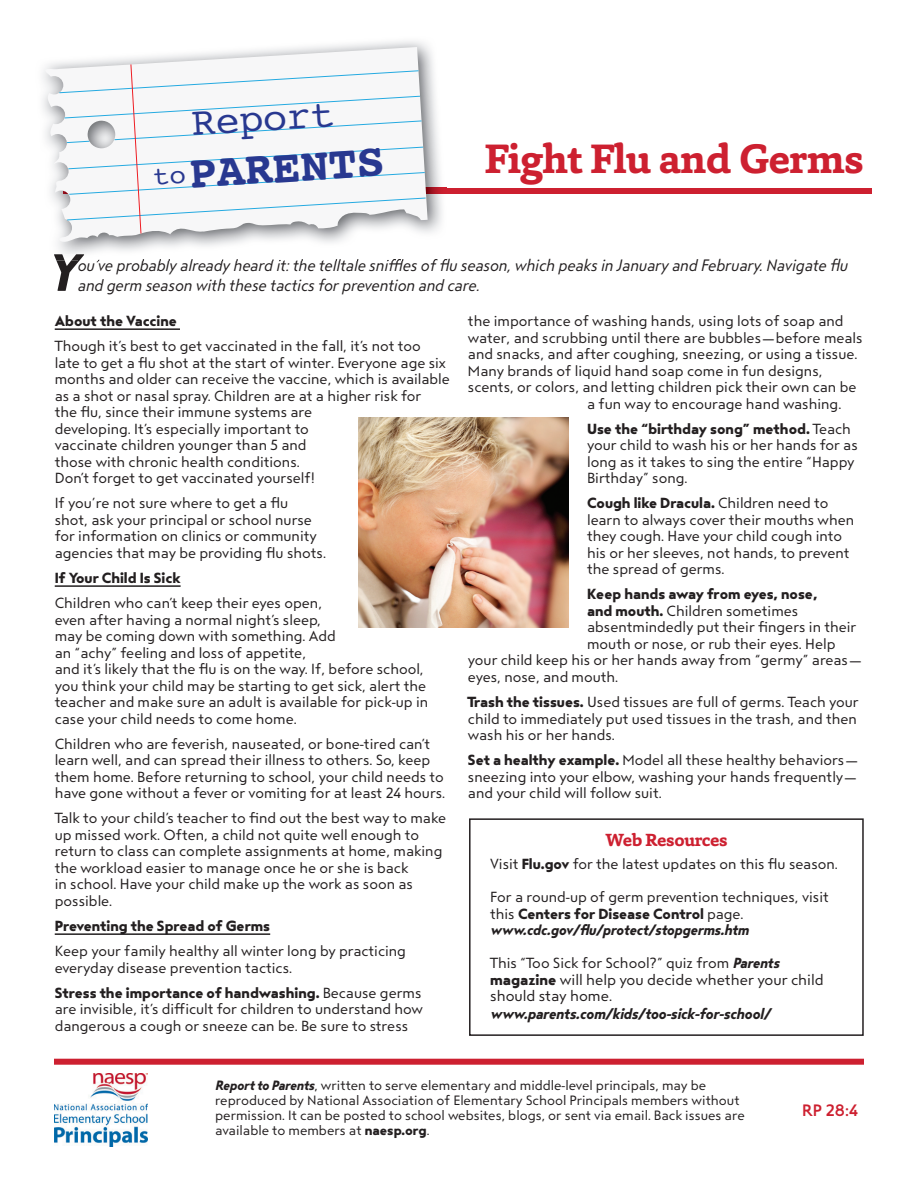
<style>
.page{position:relative;width:918px;height:1188px;background:#fff}
.page>*{position:absolute;margin:0;border:0;box-sizing:border-box;transform-origin:0 0}
.t1{font:52.35px "Steagal Bo It";color:#231f20}
.t2{font:700 46.8px "Courier";color:#283890}
.t3{font:700 42px "Capita";letter-spacing:-.02em;color:#cd2030}
.t4{font:39.6px "Courier";color:#283890}
.t5{font:700 18px "Capita";letter-spacing:-.02em;color:#cd2030}
.t6{font:16.5px/19.5px "Steagal Re It";color:#231f20}
.t7{font:16.5px "Steagal Me";color:#cd2030}
.t8{font:15px/16.5px "Steagal Re";color:#231f20}
.t9{font:15px "Steagal Bo It";color:#231f20}
.t10{font:14.7px/16.5px "Steagal Re";color:#231f20}
.t11{font:14.7px "Steagal Bo";color:#231f20}
.t12{font:14.7px "Steagal Bo It";color:#231f20}
.t13{font:13.5px/15px "Steagal Re";color:#231f20}
.s1{font-weight:400;font-size:26.85px}
.s2{font-family:"Steagal Re"}
.s3{font-family:"Steagal Bo"}
.s4{font-family:"Steagal Bo It"}
</style>
<div class="page">
<hr style="left:55px;top:328px;width:125px;height:2px;background:#231f20">
<hr style="left:55px;top:585px;width:126px;height:2px;background:#231f20">
<hr style="left:55px;top:933px;width:215px;height:2px;background:#231f20">
<div style="left:64px;top:188px;width:808px;height:6px;background:#cd2030"></div>
<div style="left:54px;top:1059px;width:810px;height:6px;background:#cd2030"></div>
<img style="left:43px;top:41px;width:404px;height:214px">
<img style="left:428px;top:188px;width:19px;height:6px">
<img style="left:54px;top:254px;width:30px;height:6px">
<img style="left:98px;top:259px;width:349px;height:1px">
<svg style="left:45px;top:47px;width:383px;height:195px"></svg>
<svg style="left:59px;top:70px;width:367px;height:150px"></svg>
<svg style="left:131px;top:64px;width:10px;height:170px"></svg>
<img style="left:54px;top:1074px;width:94px;height:73px">
<div style="left:469px;top:818px;width:395px;height:218px;border:2px solid #231f20"></div>
<img style="left:358px;top:417px;width:211px;height:210px">
<h3 class="t4" style="left:190px;top:93px;width:144px;rotate:-4deg">Report</h3>
<h2 class="t2" style="left:151px;top:139px;width:233px;rotate:-4deg"><span class="s1">to</span>PARENTS</h2>
<h3 class="t3" style="left:485px;top:131px;width:381px">Fight Flu and Germs</h3>
<h1 class="t1" style="left:46px;top:243px;width:33px">Y</h1>
<p class="t6" style="left:77px;top:256px;width:772px">ou’ve probably already heard it: the telltale sniffles of flu season, which peaks in January and February. Navigate flu and germ season with these tactics for prevention and care.</p>
<p class="t11" style="left:55px;top:313px;width:124px">About the Vaccine</p>
<p class="t10" style="left:55px;top:338px;width:397px">Though it’s best to get vaccinated in the fall, it’s not too<br>late to get a flu shot at the start of winter. Everyone age six months and older can receive the vaccine, which is available as a shot or nasal spray. Children are at a higher risk for<br>the flu, since their immune systems are<br>developing. It’s especially important to<br>vaccinate children younger than 5 and<br>those with chronic health conditions.<br>Don’t forget to get vaccinated yourself!</p>
<p class="t10" style="left:55px;top:495px;width:273px">If you’re not sure where to get a flu<br>shot, ask your principal or school nurse for information on clinics or community agencies that may be providing flu shots.</p>
<p class="t11" style="left:55px;top:570px;width:127px">If Your Child Is Sick</p>
<p class="t10" style="left:55px;top:595px;width:375px">Children who can’t keep their eyes open,<br>even after having a normal night’s sleep,<br>may be coming down with something. Add<br>an “achy” feeling and loss of appetite,<br>and it’s likely that the flu is on the way. If, before school, you think your child may be starting to get sick, alert the teacher and make sure an adult is available for pick-up in case your child needs to come home.</p>
<p class="t10" style="left:55px;top:736px;width:392px">Children who are feverish, nauseated, or bone-tired can’t learn well, and can spread their illness to others. So, keep them home. Before returning to school, your child needs to have gone without a fever or vomiting for at least 24 hours.</p>
<p class="t10" style="left:55px;top:810px;width:393px">Talk to your child’s teacher to find out the best way to make up missed work. Often, a child not quite well enough to return to class can complete assignments at home, making the workload easier to manage once he or she is back<br>in school. Have your child make up the work as soon as possible.</p>
<p class="t11" style="left:55px;top:918px;width:217px">Preventing the Spread of Germs</p>
<p class="t10" style="left:55px;top:943px;width:353px">Keep your family healthy all winter long by practicing everyday disease prevention tactics.</p>
<p class="t11" style="left:55px;top:984px;width:368px">Stress the importance of handwashing. <span class="s2">Because germs</span></p>
<p class="t10" style="left:55px;top:1001px;width:370px">are invisible, it’s difficult for children to understand how dangerous a cough or sneeze can be. Be sure to stress</p>
<p class="t10" style="left:468px;top:313px;width:377px">the importance of washing hands, using lots of soap and</p>
<p class="t10" style="left:468px;top:330px;width:396px">water, and scrubbing until there are bubbles—before meals</p>
<p class="t10" style="left:468px;top:346px;width:391px">and snacks, and after coughing, sneezing, or using a tissue.</p>
<p class="t10" style="left:468px;top:363px;width:356px">Many brands of liquid hand soap come in fun designs,</p>
<p class="t10" style="left:468px;top:379px;width:390px">scents, or colors, and letting children pick their own can be</p>
<p class="t10" style="left:587px;top:396px;width:256px">a fun way to encourage hand washing.</p>
<p class="t11" style="left:587px;top:420px;width:265px">Use the “birthday song” method. <span class="s2">Teach</span></p>
<p class="t10" style="left:587px;top:437px;width:272px">your child to wash his or her hands for as long as it takes to sing the entire “Happy<br>Birthday” song.</p>
<p class="t11" style="left:587px;top:495px;width:243px">Cough like Dracula. <span class="s2">Children need to</span></p>
<p class="t10" style="left:587px;top:512px;width:269px">learn to always cover their mouths when they cough. Have your child cough into his or her sleeves, not hands, to prevent the spread of germs.</p>
<p class="t11" style="left:587px;top:586px;width:232px">Keep hands away from eyes, nose,</p>
<p class="t10" style="left:587px;top:603px;width:213px"><span class="s3">and mouth.</span> Children sometimes</p>
<p class="t10" style="left:587px;top:619px;width:271px">absentmindedly put their fingers in their</p>
<p class="t10" style="left:587px;top:636px;width:250px">mouth or nose, or rub their eyes. Help</p>
<p class="t10" style="left:468px;top:652px;width:396px">your child keep his or her hands away from “germy” areas—</p>
<p class="t10" style="left:468px;top:669px;width:152px">eyes, nose, and mouth.</p>
<p class="t10" style="left:468px;top:694px;width:392px;text-align:justify"><span class="s3">Trash the tissues.</span> Used tissues are full of germs. Teach your child to immediately put used tissues in the trash, and then wash his or her hands.</p>
<p class="t10" style="left:468px;top:752px;width:393px;text-align:justify"><span class="s3">Set a healthy example.</span> Model all these healthy behaviors— sneezing into your elbow, washing your hands frequently— and your child will follow suit.</p>
<p class="t5" style="left:605px;top:828px;width:124px">Web Resources</p>
<p class="t10" style="left:490px;top:856px;width:349px">Visit <span class="s3">Flu.gov</span> for the latest updates on this flu season.</p>
<p class="t10" style="left:490px;top:889px;width:340px">For a round-up of germ prevention techniques, visit</p>
<p class="t11" style="left:490px;top:905px;width:255px"><span class="s2">this</span> Centers for Disease Control <span class="s2">page.</span></p>
<p class="t12" style="left:490px;top:922px;width:260px">www.cdc.gov/flu/protect/stopgerms.htm</p>
<p class="t10" style="left:490px;top:955px;width:291px">This “Too Sick for School?” quiz from <span class="s4">Parents</span></p>
<p class="t8" style="left:490px;top:971px;width:335px"><span class="s3">magazine</span> will help you decide whether your child should stay home.</p>
<p class="t9" style="left:490px;top:1006px;width:282px">www.parents.com/kids/too-sick-for-school/</p>
<p class="t13" style="left:215px;top:1078px;width:531px"><span class="s4">Report to Parents</span>, written to serve elementary and middle-level principals, may be reproduced by National Association of Elementary School Principals members without permission. It can be posted to school websites, blogs, or sent via email. Back issues are available to members at <span class="s3">naesp.org</span>.</p>
<p class="t7" style="left:802px;top:1101px;width:57px">RP 28:4</p>
</div>
